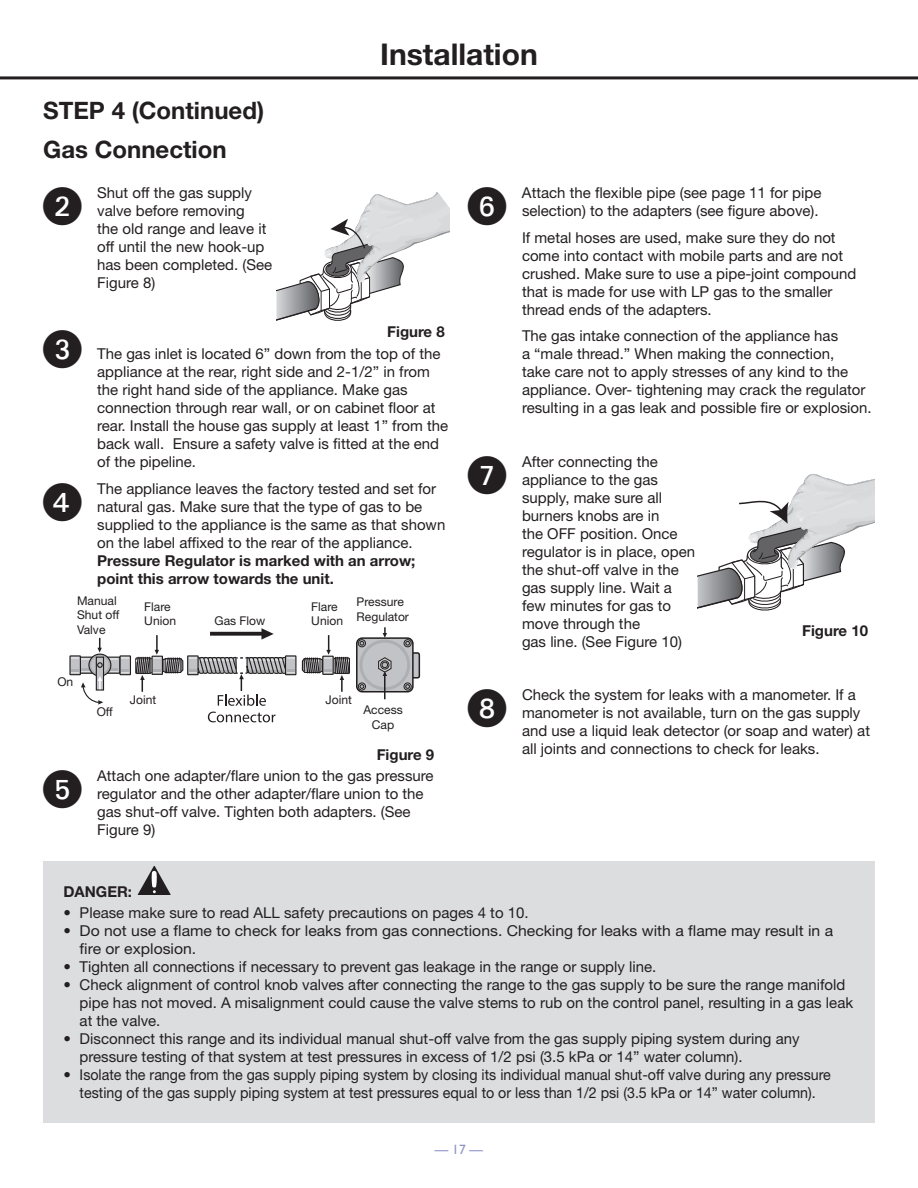
<style>
.page{position:relative;width:918px;height:1188px;background:#fff}
.page>*{position:absolute;margin:0;border:0;box-sizing:border-box;transform-origin:0 0}
.t1{font:39.3px "Deco Numbers LH Circle";color:#231f20}
.t2{font:700 30px "Helvetica Neue LT Std";color:#231f20}
.t3{font:700 24px "Helvetica Neue LT Std";color:#231f20}
.B__body_copy{font:15px/18px "Helvetica Neue LT Std";color:#231f20}
.B__body_copy-2{font:700 15px "Helvetica Neue LT Std";color:#231f20}
.t4{font:13.5px "Gill Sans";color:#8e95c3}
.t5{font:12.15px/14.5px "Helvetica Neue LT Std";color:#231f20}
.s1{font-weight:700}
</style>
<div class="page">
<hr style="left:0;top:76px;width:918px;height:3px;background:#231f20">
<svg style="left:110px;top:659px;width:9px;height:13px"></svg>
<div style="left:80px;top:657px;width:41px;height:17px;border:1px solid #231f20"></div>
<hr style="left:81px;top:658px;width:37px;height:2px;background:#dcdddf">
<hr style="left:81px;top:670px;width:37px;height:2px;background:#dcdddf">
<hr style="left:81px;top:669px;width:37px;height:2px;background:#aeafb3">
<div style="left:357px;top:638px;width:56px;height:54px;background:#c2c3c6;border-radius:5px"></div>
<div style="left:356px;top:637px;width:58px;height:56px;border:2px solid #231f20;border-radius:5px"></div>
<div style="left:358px;top:639px;width:8px;height:8px;border:1px solid #231f20;border-radius:50%"></div>
<svg style="left:360px;top:641px;width:4px;height:4px"></svg>
<div style="left:358px;top:683px;width:8px;height:7px;border:1px solid #231f20;border-radius:50%"></div>
<svg style="left:360px;top:684px;width:4px;height:5px"></svg>
<div style="left:404px;top:639px;width:7px;height:8px;border:1px solid #231f20;border-radius:50%"></div>
<svg style="left:406px;top:641px;width:4px;height:4px"></svg>
<div style="left:404px;top:683px;width:7px;height:7px;border:1px solid #231f20;border-radius:50%"></div>
<svg style="left:406px;top:651px;width:15px;height:38px"></svg>
<div style="left:360px;top:640px;width:50px;height:50px;border:3px solid #aeafb3;border-radius:50%"></div>
<hr style="left:384px;top:675px;width:2px;height:24px;background:#231f20">
<div style="left:285px;top:655px;width:11px;height:20px;border:1px solid #231f20"></div>
<div style="left:120px;top:656px;width:10px;height:19px;background:#c2c3c6"></div>
<div style="left:120px;top:655px;width:11px;height:20px;border:1px solid #231f20"></div>
<div style="left:69px;top:655px;width:12px;height:20px;border:1px solid #231f20"></div>
<svg style="left:378px;top:657px;width:14px;height:19px"></svg>
<svg style="left:383px;top:627px;width:4px;height:11px"></svg>
<svg style="left:301px;top:635px;width:49px;height:57px"></svg>
<svg style="left:122px;top:657px;width:7px;height:2px"></svg>
<svg style="left:122px;top:669px;width:7px;height:4px"></svg>
<svg style="left:89px;top:654px;width:22px;height:22px"></svg>
<div style="left:88px;top:654px;width:23px;height:23px;border:1px solid #231f20;border-radius:50%"></div>
<svg style="left:91px;top:656px;width:17px;height:18px"></svg>
<svg style="left:135px;top:628px;width:160px;height:78px"></svg>
<svg style="left:208px;top:712px;width:68px;height:10px"></svg>
<div style="left:96px;top:657px;width:8px;height:34px;border:1px solid #231f20"></div>
<svg style="left:71px;top:638px;width:32px;height:67px"></svg>
<div style="left:43px;top:862px;width:832px;height:261px;background:#dcdddf"></div>
<svg style="left:276px;top:192px;width:174px;height:129px"></svg>
<svg style="left:698px;top:473px;width:177px;height:138px"></svg>
<svg style="left:138px;top:866px;width:32px;height:29px"></svg>
<p class="t3" style="left:43px;top:95px;width:222px">STEP 4 (Continued)</p>
<p class="t3" style="left:43px;top:135px;width:185px">Gas Connection</p>
<p class="t2" style="left:380px;top:35px;width:159px">Installation</p>
<p class="t1" style="left:43px;top:187px;width:41px">V</p>
<p class="B__body_copy" style="left:97px;top:184px;width:177px">Shut off the gas supply valve before removing<br>the old range and leave it off until the new hook-up has been completed. (See<br>Figure 8)</p>
<p class="t1" style="left:43px;top:330px;width:41px">W</p>
<p class="B__body_copy-2" style="left:387px;top:322px;width:59px">Figure 8</p>
<p class="B__body_copy" style="left:97px;top:345px;width:352px">The gas inlet is located 6” down from the top of the appliance at the rear, right side and 2-1/2” in from the right hand side of the appliance. Make gas connection through rear wall, or on cabinet floor at rear. Install the house gas supply at least 1” from the back wall. Ensure a safety valve is fitted at the end of the pipeline.</p>
<p class="t1" style="left:43px;top:483px;width:41px">X</p>
<p class="B__body_copy" style="left:97px;top:480px;width:350px">The appliance leaves the factory tested and set for natural gas. Make sure that the type of gas to be supplied to the appliance is the same as that shown on the label affixed to the rear of the appliance.<br><span class="s1">Pressure Regulator is marked with an arrow; point this arrow towards the unit.</span></p>
<p class="t5" style="left:77px;top:593px;width:44px">Manual<br>Shut off<br>Valve</p>
<p class="t5" style="left:357px;top:594px;width:54px">Pressure<br>Regulator</p>
<p class="t5" style="left:144px;top:599px;width:33px">Flare<br>Union</p>
<p class="t5" style="left:311px;top:599px;width:28px">Flare</p>
<p class="t5" style="left:215px;top:613px;width:52px">Gas Flow</p>
<p class="t5" style="left:311px;top:613px;width:33px">Union</p>
<p class="t5" style="left:57px;top:674px;width:17px">On</p>
<p class="t5" style="left:97px;top:704px;width:18px">Off</p>
<p class="t5" style="left:130px;top:693px;width:28px">Joint</p>
<p class="t5" style="left:326px;top:693px;width:28px">Joint</p>
<p class="t5" style="left:363px;top:702px;width:41px;text-align:center">Access<br>Cap</p>
<p class="B__body_copy-2" style="left:377px;top:745px;width:59px">Figure 9</p>
<p class="t1" style="left:43px;top:770px;width:41px">Y</p>
<p class="B__body_copy" style="left:97px;top:767px;width:338px">Attach one adapter/flare union to the gas pressure regulator and the other adapter/flare union to the gas shut-off valve. Tighten both adapters. (See Figure 9)</p>
<p class="t1" style="left:468px;top:187px;width:41px">U</p>
<p class="B__body_copy" style="left:522px;top:184px;width:301px">Attach the flexible pipe (see page 11 for pipe selection) to the adapters (see figure above).</p>
<p class="B__body_copy" style="left:522px;top:228px;width:336px">If metal hoses are used, make sure they do not come into contact with mobile parts and are not crushed. Make sure to use a pipe-joint compound that is made for use with LP gas to the smaller thread ends of the adapters.</p>
<p class="B__body_copy" style="left:522px;top:327px;width:351px">The gas intake connection of the appliance has<br>a “male thread.” When making the connection,<br>take care not to apply stresses of any kind to the appliance. Over- tightening may crack the regulator resulting in a gas leak and possible fire or explosion.</p>
<p class="t1" style="left:468px;top:456px;width:41px">V</p>
<p class="B__body_copy" style="left:522px;top:452px;width:175px">After connecting the appliance to the gas supply, make sure all burners knobs are in<br>the OFF position. Once regulator is in place, open the shut-off valve in the gas supply line. Wait a few minutes for gas to move through the<br>gas line. (See Figure 10)</p>
<p class="t1" style="left:468px;top:689px;width:41px">W</p>
<p class="B__body_copy" style="left:522px;top:685px;width:350px">Check the system for leaks with a manometer. If a manometer is not available, turn on the gas supply and use a liquid leak detector (or soap and water) at all joints and connections to check for leaks.</p>
<p class="B__body_copy-2" style="left:802px;top:621px;width:67px">Figure 10</p>
<p class="B__body_copy-2" style="left:63px;top:883px;width:70px">DANGER:</p>
<p class="B__body_copy" style="left:63px;top:903px;width:467px">• Please make sure to read ALL safety precautions on pages 4 to 10.</p>
<p class="B__body_copy" style="left:80px;top:921px;width:755px;text-indent:-16px">• Do not use a flame to check for leaks from gas connections. Checking for leaks with a flame may result in a fire or explosion.</p>
<p class="B__body_copy" style="left:63px;top:957px;width:594px">• Tighten all connections if necessary to prevent gas leakage in the range or supply line.</p>
<p class="B__body_copy" style="left:80px;top:975px;width:775px;text-indent:-16px">• Check alignment of control knob valves after connecting the range to the gas supply to be sure the range manifold pipe has not moved. A misalignment could cause the valve stems to rub on the control panel, resulting in a gas leak at the valve.</p>
<p class="B__body_copy" style="left:80px;top:1029px;width:721px;text-indent:-16px">• Disconnect this range and its individual manual shut-off valve from the gas supply piping system during any pressure testing of that system at test pressures in excess of 1/2 psi (3.5 kPa or 14” water column).</p>
<p class="B__body_copy" style="left:63px;top:1065px;width:769px;text-align:center">• Isolate the range from the gas supply piping system by closing its individual manual shut-off valve during any pressure testing of the gas supply piping system at test pressures equal to or less than 1/2 psi (3.5 kPa or 14” water column).</p>
<p class="t4" style="left:435px;top:1142px;width:50px">— 17 —</p>
</div>
